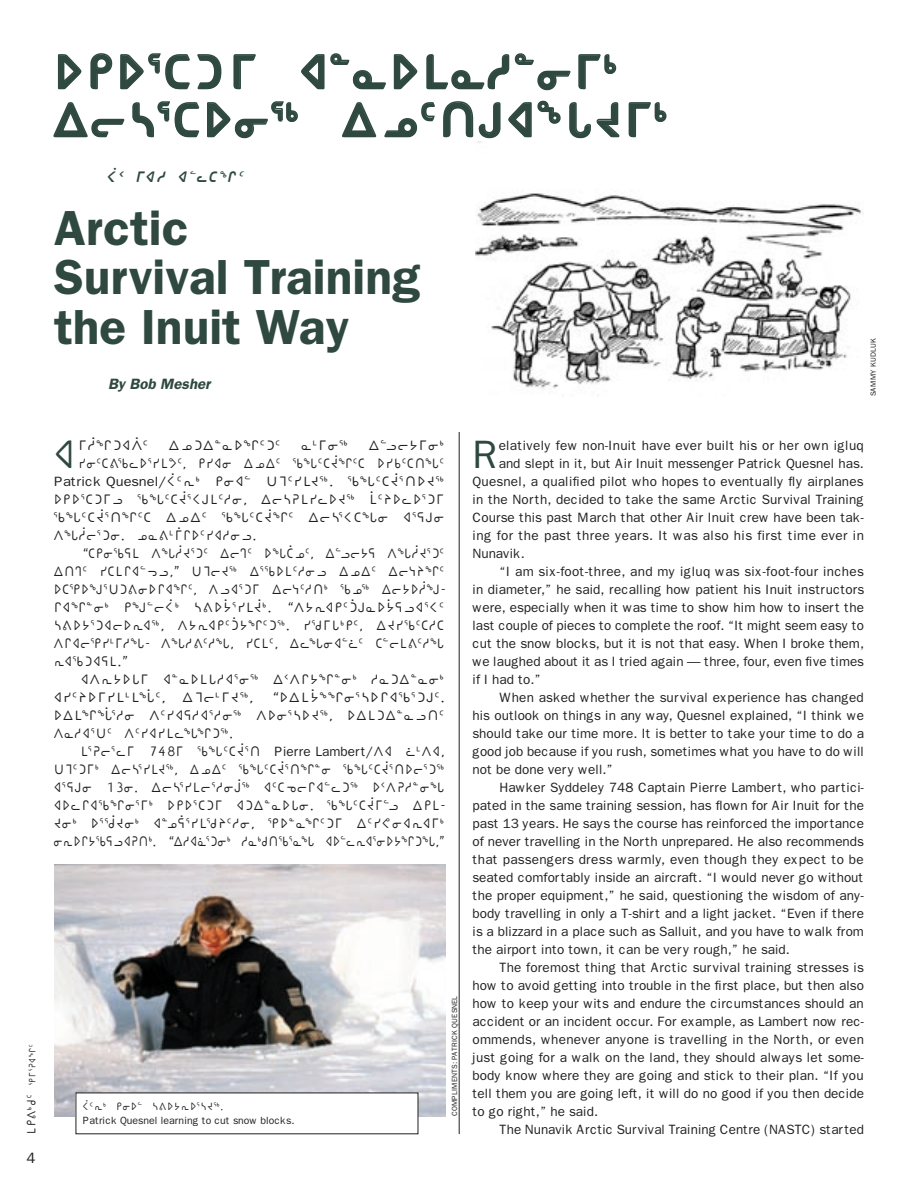
<style>
.page{position:relative;width:918px;height:1188px;background:#fff}
.page>*{position:absolute;margin:0;border:0;box-sizing:border-box;transform-origin:0 0}
._02-Head1-e{font:600 49.5px/49.5px "Franklin Gothic";color:#2f4940}
._02-Head1-i{font:700 48px/48px "Ai Pai Nunavik";letter-spacing:-.05em;color:#2f4940}
._04-BODY-e{font:39.75px "Franklin Gothic";color:#2f4940}
._04-BODY-i{font:39.15px "Ai Pai Nunavik";color:#2f4940}
._07-Tag-i{font:italic 700 15px "Ai Pai Nunavik";color:#2f4940}
._07-Tag-e{font:italic 600 15px "Franklin Gothic";color:#2f4940}
.Page_L{font:15px "Franklin Gothic";color:#231f20}
._04-BODY-e-2{font:13.5px/18px "Franklin Gothic";color:#231f20;text-align:justify}
._04-BODY-i-2{font:13.5px/18px "Ai Pai Nunavik";color:#231f20;text-align:justify}
._04-BODY-i-3{font:13.5px/18px "Ai Pai Nunavik";color:#231f20;text-align:justify;scale:1.05 1}
._04-BODY-e-3{font:13.5px "Franklin Gothic";letter-spacing:.025em;color:#231f20}
._04-BODY-i-4{font:13.5px "Ai Pai Nunavik";color:#231f20;scale:1.08 1}
._04-BODY-i-5{font:13.5px "Ai Pai Nunavik";color:#231f20;scale:1.04 1}
._04-BODY-i-6{font:13.5px "Ai Pai Nunavik";color:#231f20;scale:1.07 1}
._04-BODY-i-7{font:13.5px "Ai Pai Nunavik";color:#231f20;scale:1.1 1}
._06-Caption-e{font:10.5px "Franklin Gothic";color:#231f20}
._06-Caption-i{font:10.5px "Ai Pai Nunavik";color:#231f20}
.t1{font:9px "Ai Pai Nunavik";color:#231f20}
._06-Photo_credit{font:7.5px "Franklin Gothic";color:#231f20}
.s1{font-size:12px}
.s2{font-family:"Franklin Gothic"}
</style>
<div class="page">
<hr style="left:459px;top:144px;width:1px;height:990px;background:#231f20">
<svg style="left:57px;top:54px;width:25px;height:36px"></svg>
<svg style="left:90px;top:53px;width:23px;height:37px"></svg>
<svg style="left:120px;top:53px;width:70px;height:37px"></svg>
<svg style="left:197px;top:54px;width:25px;height:36px"></svg>
<svg style="left:233px;top:54px;width:23px;height:36px"></svg>
<svg style="left:301px;top:53px;width:85px;height:37px"></svg>
<svg style="left:393px;top:54px;width:25px;height:36px"></svg>
<svg style="left:426px;top:53px;width:145px;height:38px"></svg>
<svg style="left:578px;top:54px;width:39px;height:36px"></svg>
<svg style="left:53px;top:102px;width:72px;height:36px"></svg>
<svg style="left:132px;top:101px;width:166px;height:38px"></svg>
<svg style="left:342px;top:102px;width:35px;height:36px"></svg>
<svg style="left:384px;top:102px;width:51px;height:36px"></svg>
<svg style="left:443px;top:101px;width:58px;height:38px"></svg>
<svg style="left:508px;top:100px;width:112px;height:39px"></svg>
<svg style="left:628px;top:102px;width:39px;height:36px"></svg>
<img style="left:475px;top:142px;width:388px;height:247px">
<img style="left:54px;top:864px;width:392px;height:252px">
<div style="left:76px;top:1093px;width:342px;height:41px;background:#fff"></div>
<p class="t1" style="left:27px;top:1134px;width:92px;rotate:-90deg"><span class="s1">MR[4F5</span> EU3DXQ5</p>
<p class="Page_L" style="left:27px;top:1150px;width:10px">4</p>
<p class="_02-Head1-i" style="left:54px;top:48px;width:620px">SRS3BGU X8NSMNH8IU4<br>WON3BSI6 WK5TAXZJU4</p>
<p class="_07-Tag-i" style="left:108px;top:167px;width:139px">Ù2 UXH X9MBQ5</p>
<p class="_02-Head1-e" style="left:54px;top:203px;width:367px">Arctic<br>Survival Training the Inuit Way</p>
<p class="_07-Tag-e" style="left:108px;top:375px;width:104px">By Bob Mesher</p>
<p class="_06-Photo_credit" style="left:869px;top:396px;width:59px;rotate:-90deg">SAMMY KUDLUK</p>
<p class="_04-BODY-i" style="left:54px;top:431px;width:26px">X</p>
<p class="_04-BODY-i-7" style="left:79px;top:437px;width:66px">U§QGXᐲ5</p>
<p class="_04-BODY-i-7" style="left:169px;top:437px;width:104px">WKGW8NSQ5G5</p>
<p class="_04-BODY-i-7" style="left:302px;top:437px;width:45px">N7UI6</p>
<p class="_04-BODY-i-7" style="left:369px;top:437px;width:71px">W9LO/UI4</p>
<p class="_04-BODY-i-2" style="left:79px;top:455px;width:368px">YI5B[CMS3YMK5, RYXI WKW5 CZ5BÔQ5B SYV5BTZ5</p>
<p class="_04-BODY-i-4" style="left:54px;top:473px;width:364px"><span class="s2">Patrick Quesnel/</span>Ù5E4 RIX9 ÖÀ5YMJ6. CZ5BÔ3TSJ6</p>
<p class="_04-BODY-i-5" style="left:54px;top:491px;width:378px">SRS3BGUL CZ5BÔ3XAM5HI, WONDMYMSJ6 Μ5PSMS3GU</p>
<p class="_04-BODY-i-6" style="left:54px;top:509px;width:367px">CZ5BÔ3TQ5B WKW5 CZ5BÔQ5 WON3XBZI X3CAI</p>
<p class="_04-BODY-i-2" style="left:54px;top:527px;width:205px">WZ§O3GI. KN[7ÜQS5YXHIL.</p>
<p class="_04-BODY-i-2" style="left:54px;top:545px;width:393px;text-indent:27px">‘BRICCM WZ§J3G5 WOÁ5 SZÌK5, W9LO/C WZ§J3G5<br>WTÁ5 YBMQX9ÄL,’ ÖÀOJ6 W3CSM5HIL WKW5 WOÃPQ5<br>SBESA3ÖG[ISQXQ5, WLX3GU WOÃ5HT4 CK6 WO/S§A-QXQ8I4 RA9OÙ4 N[S÷3YMÔ4. ‘W/EXR5©ANS÷CLX3X5<br>N[S/3GXOSEX6, W/EXR5©/Q5G6. YDUZ4R5, WJYC5BHB WQXOEY7UHZ- WZH[5HZ, YBM5, WMZIX9˜5 B9OM[5HZ EXCGXCM.’</p>
<p class="_04-BODY-i-3" style="left:54px;top:671px;width:374px;text-indent:27px">XWE/SZU X8NSMZHX3I6 W2WQ/Q8I4 HNGW8NI4<br>XY5PSUYM7M¯5, WÀO7UJ6, ‘SWM÷1QI3NSQXC3GA5.<br>SWMQ¯3HI W5YXCHX3HI6 WSI3NSJ6, SWMGW8NLT5<br>WNHX3Ö5 W5YXYMMZQG6.</p>
<p class="_04-BODY-i-2" style="left:54px;top:743px;width:393px;text-indent:27px">M3DO3MU &amp;$*U CZ5BÔ3T <span class="s2">Pierre Lambert/</span>WX ˜7WX, ÖÀ5GU4 WON3YMJ6, WKW5 CZ5BÔ3TQ8I CZ5BÔ3TSO3G6<br>X3CAI !#I. WON3YMO3HIÅ6 X5BÂOQX9MG6 S2WDH8IZ XSMQXCQI3U4 SRS3BGU XGW8NSZI. CZ5BÔU9L WRM-JI4 S3ÚJI4 X8KÇ3YMDP5HI, ES8NQ5GU W5Y?IXEXU4<br>IESQ/CCLXDT4. ‘WHXˆ3GI4 HN4FTC3NZ XS9MEX3IS/QGZ,’</p>
<p class="_06-Caption-i" style="left:83px;top:1101px;width:142px">Ù5E4 RIS9 N[S/ES3NJ6.</p>
<p class="_06-Caption-e" style="left:83px;top:1114px;width:213px">Patrick Quesnel learning to cut snow blocks.</p>
<p class="_06-Photo_credit" style="left:450px;top:1116px;width:122px;rotate:-90deg">COMPLIMENTS: PATRICK QUESNEL</p>
<p class="_04-BODY-e" style="left:472px;top:432px;width:28px">R</p>
<p class="_04-BODY-e-2" style="left:499px;top:437px;width:367px">elatively few non-Inuit have ever built his or her own igluq</p>
<p class="_04-BODY-e-2" style="left:499px;top:455px;width:367px">and slept in it, but Air Inuit messenger Patrick Quesnel has.</p>
<p class="_04-BODY-e-2" style="left:472px;top:473px;width:393px">Quesnel, a qualified pilot who hopes to eventually fly airplanes</p>
<p class="_04-BODY-e-2" style="left:472px;top:491px;width:393px">in the North, decided to take the same Arctic Survival Training</p>
<p class="_04-BODY-e-2" style="left:472px;top:509px;width:393px">Course this past March that other Air Inuit crew have been tak-</p>
<p class="_04-BODY-e-3" style="left:472px;top:528px;width:393px">ing for the past three years. It was also his first time ever in</p>
<p class="_04-BODY-e-2" style="left:472px;top:545px;width:54px">Nunavik.</p>
<p class="_04-BODY-e-2" style="left:472px;top:563px;width:393px;text-indent:27px">“I am six-foot-three, and my igluq was six-foot-four inches in diameter,” he said, recalling how patient his Inuit instructors were, especially when it was time to show him how to insert the last couple of pieces to complete the roof. “It might seem easy to cut the snow blocks, but it is not that easy. When I broke them, we laughed about it as I tried again — three, four, even five times if I had to.”</p>
<p class="_04-BODY-e-2" style="left:472px;top:689px;width:393px;text-indent:27px">When asked whether the survival experience has changed his outlook on things in any way, Quesnel explained, “I think we should take our time more. It is better to take your time to do a good job because if you rush, sometimes what you have to do will not be done very well.”</p>
<p class="_04-BODY-e-2" style="left:472px;top:779px;width:393px;text-indent:27px">Hawker Syddeley 748 Captain Pierre Lambert, who partici&shy;pated in the same training session, has flown for Air Inuit for the past 13 years. He says the course has reinforced the importance of never travelling in the North unprepared. He also recommends that passengers dress warmly, even though they expect to be seated comfortably inside an aircraft. “I would never go without the proper equipment,” he said, questioning the wisdom of any&shy;body travelling in only a T-shirt and a light jacket. “Even if there is a blizzard in a place such as Salluit, and you have to walk from the airport into town, it can be very rough,” he said.</p>
<p class="_04-BODY-e-2" style="left:472px;top:959px;width:393px;text-indent:27px">The foremost thing that Arctic survival training stresses is how to avoid getting into trouble in the first place, but then also how to keep your wits and endure the circumstances should an accident or an incident occur. For example, as Lambert now rec&shy;ommends, whenever anyone is travelling in the North, or even just going for a walk on the land, they should always let some&shy;body know where they are going and stick to their plan. “If you tell them you are going left, it will do no good if you then decide to go right,” he said.</p>
<p class="_04-BODY-e-2" style="left:500px;top:1121px;width:366px">The Nunavik Arctic Survival Training Centre (NASTC) started</p>
</div>
